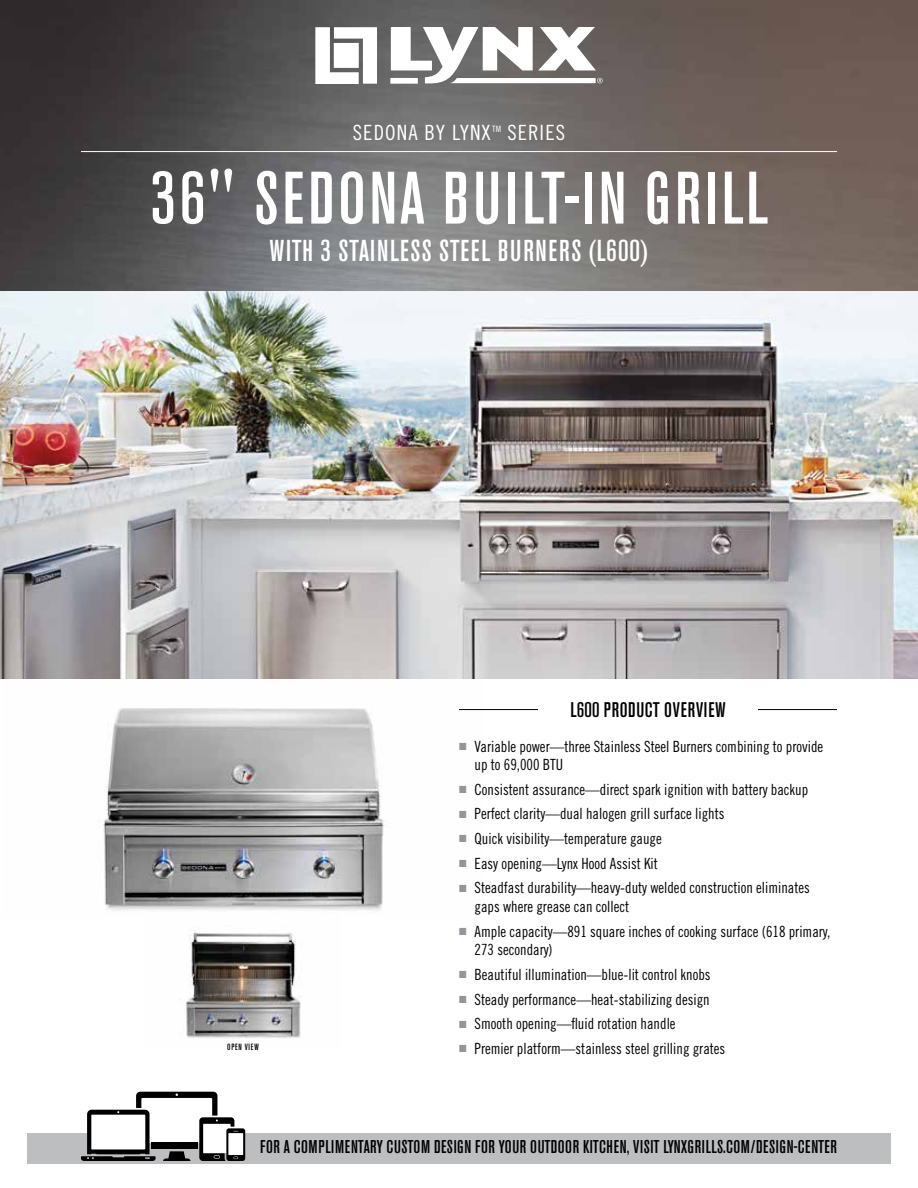
<style>
.page{position:relative;width:918px;height:1188px;background:#fff}
.page>*{position:absolute;margin:0;border:0;box-sizing:border-box;transform-origin:0 0}
.t1{font:500 condensed 73.5px "Akzidenz Grotesk BE";letter-spacing:.05em;color:#fff}
.t2{font:500 condensed 30px "Akzidenz Grotesk BE";letter-spacing:.045em;color:#fff}
.t3{font:500 condensed 21px "Akzidenz Grotesk BE";letter-spacing:.035em;color:#000}
.t4{font:21px "Trade Gothic LT Std Cn 18";letter-spacing:.05em;color:#fff}
.t5{font:500 condensed 18.3px "Akzidenz Grotesk BE";letter-spacing:.03em;color:#000}
.t6{font:15.45px/18.5px "Trade Gothic LT Std Cn 18";color:#000;scale:.95 1}
.t7{font:500 condensed 9px "Akzidenz Grotesk BE";letter-spacing:.09em;color:#000}
.t8{font:8.7px "Trade Gothic LT Std Cn 18";color:#fff}
.s1{color:#939598}
</style>
<div class="page">
<img style="left:180px;top:932px;width:122px;height:106px">
<img style="left:2px;top:678px;width:482px;height:233px">
<img style="left:0;top:0;width:918px;height:678px">
<div style="left:27px;top:1133px;width:864px;height:31px;background:#bcbec0"></div>
<svg style="left:315px;top:27px;width:62px;height:57px"></svg>
<svg style="left:390px;top:27px;width:213px;height:57px"></svg>
<svg style="left:81px;top:1092px;width:164px;height:69px"></svg>
<hr style="left:81px;top:151px;width:756px;height:1px;background:#fff">
<hr style="left:459px;top:709px;width:378px;height:1px;background:#000">
<div style="left:538px;top:701px;width:220px;height:28px;background:#fff"></div>
<h3 class="t4" style="left:353px;top:120px;width:140px">SEDONA BY LYNX</h3>
<p class="t8" style="left:492px;top:123px;width:11px">TM</p>
<h3 class="t4" style="left:507px;top:120px;width:59px">SERIES</h3>
<h1 class="t1" style="left:150px;top:158px;width:619px">36" SEDONA BUILT-IN GRILL</h1>
<h2 class="t2" style="left:270px;top:234px;width:380px">WITH 3 STAINLESS STEEL BURNERS (L600)</h2>
<p class="t7" style="left:227px;top:1042px;width:33px">OPEN VIEW</p>
<h3 class="t3" style="left:571px;top:698px;width:156px">L600 PRODUCT OVERVIEW</h3>
<p class="t6" style="left:475px;top:737px;width:369px;text-indent:-16px"><span class="s1">■</span> Variable power—three Stainless Steel Burners combining to provide up to 69,000 BTU</p>
<p class="t6" style="left:459px;top:780px;width:369px"><span class="s1">■</span> Consistent assurance—direct spark ignition with battery backup</p>
<p class="t6" style="left:459px;top:805px;width:281px"><span class="s1">■</span> Perfect clarity—dual halogen grill surface lights</p>
<p class="t6" style="left:459px;top:829px;width:215px"><span class="s1">■</span> Quick visibility—temperature gauge</p>
<p class="t6" style="left:459px;top:854px;width:211px"><span class="s1">■</span> Easy opening—Lynx Hood Assist Kit</p>
<p class="t6" style="left:475px;top:879px;width:355px;text-indent:-16px"><span class="s1">■</span> Steadfast durability—heavy-duty welded construction eliminates gaps where grease can collect</p>
<p class="t6" style="left:475px;top:922px;width:376px;text-indent:-16px"><span class="s1">■</span> Ample capacity—891 square inches of cooking surface (618 primary,<br>273 secondary)</p>
<p class="t6" style="left:459px;top:965px;width:266px"><span class="s1">■</span> Beautiful illumination—blue-lit control knobs</p>
<p class="t6" style="left:459px;top:990px;width:266px"><span class="s1">■</span> Steady performance—heat-stabilizing design</p>
<p class="t6" style="left:459px;top:1014px;width:230px"><span class="s1">■</span> Smooth opening—fluid rotation handle</p>
<p class="t6" style="left:459px;top:1039px;width:282px"><span class="s1">■</span> Premier platform—stainless steel grilling grates</p>
<p class="t5" style="left:260px;top:1137px;width:578px">FOR A COMPLIMENTARY CUSTOM DESIGN FOR YOUR OUTDOOR KITCHEN, VISIT LYNXGRILLS.COM/DESIGN-CENTER</p>
</div>
